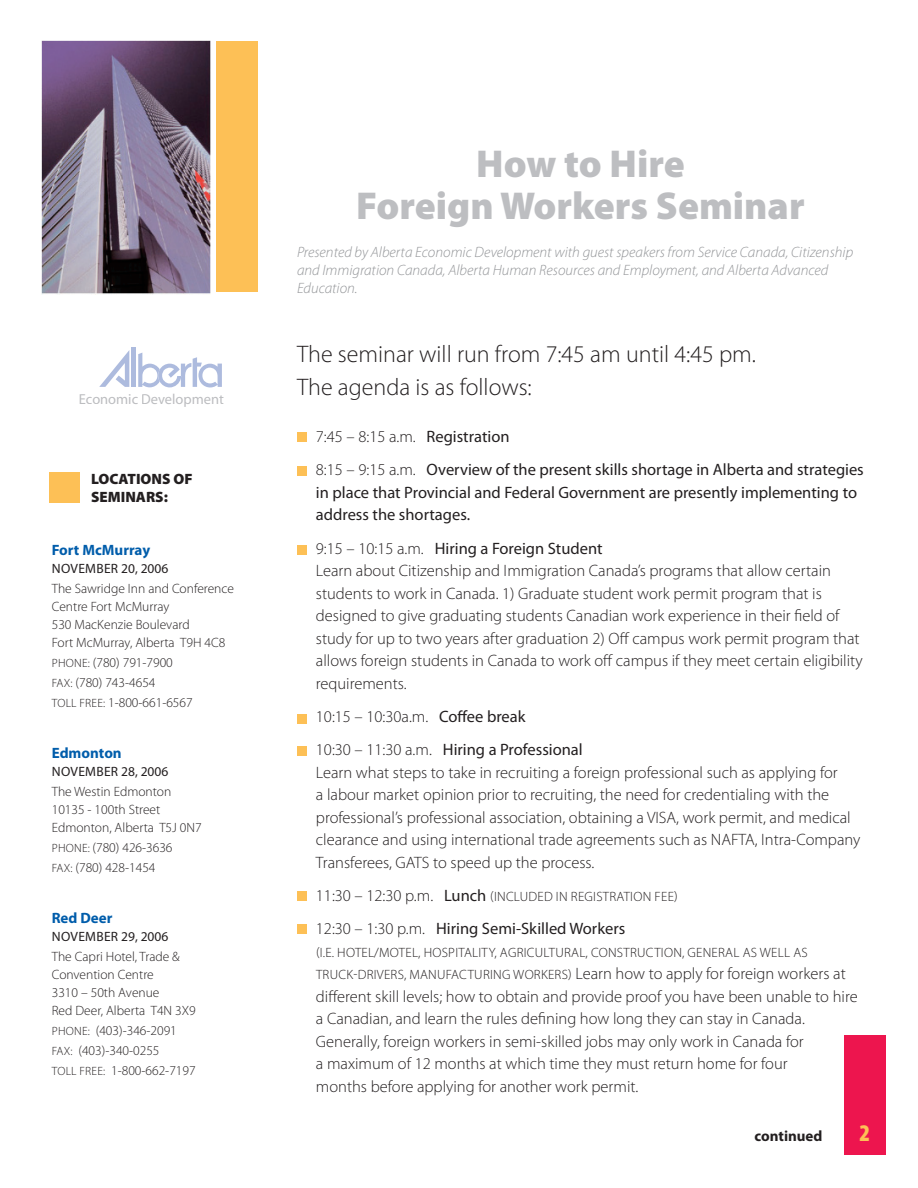
<style>
.page{position:relative;width:918px;height:1188px;background:#fff}
.page>*{position:absolute;margin:0;border:0;box-sizing:border-box;transform-origin:0 0}
.t1{font:900 39px/42px "Myriad Pro";color:#bdbec1;text-align:center}
.t2{font:300 24px/33px "Myriad Pro";color:#231f20}
.t3{font:900 condensed 24px "Myriad Pro";color:#fdc056}
.t4{font:300 16.5px/22.5px "Myriad Pro";color:#231f20}
.t5{font:16.5px/33.3px "Myriad Pro";color:#231f20}
.t6{font:italic 300 15px/18px "Myriad Pro";color:#939598}
.t7{font:700 15px "Myriad Pro";color:#015dab}
.t8{font:900 15px/18px "Myriad Pro";color:#231f20}
.t9{font:700 15px "Myriad Pro";color:#231f20}
.t10{font:14.55px "Myriad";color:#bcbdc0}
.t11{font:300 13.5px/18px "Myriad Pro";color:#231f20}
.t12{font:300 13.5px/22.5px "Myriad Pro";letter-spacing:.02em;color:#231f20}
.t13{font:13.5px "Myriad Pro";letter-spacing:.02em;color:#231f20}
.s1{font-size:12px}
.s2{font-weight:300}
.s3{font-weight:400}
.s4{font-size:16.5px}
.s5{font-weight:400;font-size:16.5px}
</style>
<div class="page">
<img style="left:42px;top:40px;width:168px;height:254px">
<div style="left:216px;top:41px;width:42px;height:251px;background:#fdc056"></div>
<hr style="left:132px;top:348px;width:4px;height:39px;background:#adbbde">
<svg style="left:99px;top:351px;width:30px;height:36px"></svg>
<svg style="left:138px;top:353px;width:84px;height:34px"></svg>
<div style="left:297px;top:432px;width:10px;height:10px;background:#fdc056"></div>
<div style="left:297px;top:466px;width:10px;height:10px;background:#fdc056"></div>
<div style="left:297px;top:545px;width:10px;height:10px;background:#fdc056"></div>
<div style="left:297px;top:714px;width:10px;height:10px;background:#fdc056"></div>
<div style="left:297px;top:746px;width:10px;height:10px;background:#fdc056"></div>
<div style="left:297px;top:891px;width:9px;height:10px;background:#fdc056"></div>
<div style="left:297px;top:925px;width:9px;height:9px;background:#fdc056"></div>
<div style="left:844px;top:1035px;width:42px;height:119px;background:#ed154e"></div>
<div style="left:50px;top:472px;width:30px;height:31px;background:#fdc056"></div>
<p class="t10" style="left:79px;top:393px;width:147px">Economic Development</p>
<p class="t8" style="left:91px;top:471px;width:103px">LOCATIONS OF<br>SEMINARS:</p>
<p class="t7" style="left:52px;top:544px;width:100px">Fort McMurray</p>
<p class="t13" style="left:52px;top:563px;width:118px">NOVEMBER 20, 2006</p>
<p class="t11" style="left:52px;top:580px;width:184px">The Sawridge Inn and Conference<br>Centre Fort McMurray<br>530 MacKenzie Boulevard<br>Fort McMurray, Alberta T9H 4C8</p>
<p class="t11" style="left:52px;top:653px;width:142px;line-height:20.1px"><span class="s1">PHONE:</span> (780) 791-7900<br><span class="s1">FAX:</span> (780) 743-4654<br><span class="s1">TOLL FREE:</span> 1-800-661-6567</p>
<p class="t7" style="left:52px;top:747px;width:72px">Edmonton</p>
<p class="t13" style="left:52px;top:766px;width:118px">NOVEMBER 28, 2006</p>
<p class="t11" style="left:52px;top:783px;width:151px">The Westin Edmonton<br>10135 - 100th Street<br>Edmonton, Alberta T5J 0N7</p>
<p class="t11" style="left:52px;top:838px;width:122px;line-height:20.1px"><span class="s1">PHONE:</span> (780) 426-3636<br><span class="s1">FAX:</span> (780) 428-1454</p>
<p class="t7" style="left:52px;top:912px;width:62px">Red Deer</p>
<p class="t13" style="left:52px;top:931px;width:118px">NOVEMBER 29, 2006</p>
<p class="t11" style="left:52px;top:948px;width:146px">The Capri Hotel, Trade &amp;<br>Convention Centre<br>3310 – 50th Avenue<br>Red Deer, Alberta T4N 3X9</p>
<p class="t11" style="left:52px;top:1021px;width:145px;line-height:20.1px"><span class="s1">PHONE:</span> (403)-346-2091<br><span class="s1">FAX:</span> (403)-340-0255<br><span class="s1">TOLL FREE:</span> 1-800-662-7197</p>
<h1 class="t1" style="left:356px;top:146px;width:450px">How to Hire<br>Foreign Workers Seminar</h1>
<p class="t6" style="left:297px;top:244px;width:558px">Presented by Alberta Economic Development with guest speakers from Service Canada, Citizenship and Immigration Canada, Alberta Human Resources and Employment, and Alberta Advanced<br>Education.</p>
<h2 class="t2" style="left:297px;top:340px;width:461px">The seminar will run from 7:45 am until 4:45 pm.<br>The agenda is as follows:</h2>
<p class="t5" style="left:316px;top:421px;width:549px"><span class="s2">7:45 – 8:15 a.m.</span> Registration<br><span class="s2">8:15 – 9:15 a.m.</span> Overview of the present skills shortage in Alberta and strategies</p>
<p class="t5" style="left:316px;top:482px;width:543px;line-height:22.5px">in place that Provincial and Federal Government are presently implementing to address the shortages.</p>
<p class="t4" style="left:316px;top:538px;width:548px">9:15 – 10:15 a.m. <span class="s3">Hiring a Foreign Student<br></span>Learn about Citizenship and Immigration Canada’s programs that allow certain students to work in Canada. 1) Graduate student work permit program that is designed to give graduating students Canadian work experience in their field of study for up to two years after graduation 2) Off campus work permit program that allows foreign students in Canada to work off campus if they meet certain eligibility requirements.</p>
<p class="t4" style="left:316px;top:701px;width:268px;line-height:33.3px">10:15 – 10:30a.m. <span class="s3">Coffee break<br></span>10:30 – 11:30 a.m. <span class="s3">Hiring a Professional</span></p>
<p class="t4" style="left:316px;top:762px;width:546px">Learn what steps to take in recruiting a foreign professional such as applying for<br>a labour market opinion prior to recruiting, the need for credentialing with the professional’s professional association, obtaining a VISA, work permit, and medical clearance and using international trade agreements such as NAFTA, Intra-Company Transferees, GATS to speed up the process.</p>
<p class="t12" style="left:316px;top:886px;width:363px"><span class="s4">11:30 – 12:30 p.m.</span> <span class="s5">Lunch</span> (INCLUDED IN REGISTRATION FEE)</p>
<p class="t5" style="left:316px;top:914px;width:311px"><span class="s2">12:30 – 1:30 p.m.</span> Hiring Semi-Skilled Workers</p>
<p class="t12" style="left:316px;top:942px;width:531px">(I.E. HOTEL/MOTEL, HOSPITALITY, AGRICULTURAL, CONSTRUCTION, GENERAL AS WELL AS<br>TRUCK-DRIVERS, MANUFACTURING WORKERS) <span class="s4">Learn how to apply for foreign workers at</span></p>
<p class="t4" style="left:316px;top:986px;width:543px">different skill levels; how to obtain and provide proof you have been unable to hire a Canadian, and learn the rules defining how long they can stay in Canada.<br>Generally, foreign workers in semi-skilled jobs may only work in Canada for<br>a maximum of 12 months at which time they must return home for four<br>months before applying for another work permit.</p>
<p class="t9" style="left:755px;top:1130px;width:69px">continued</p>
<h2 class="t3" style="left:859px;top:1125px;width:12px">2</h2>
</div>
